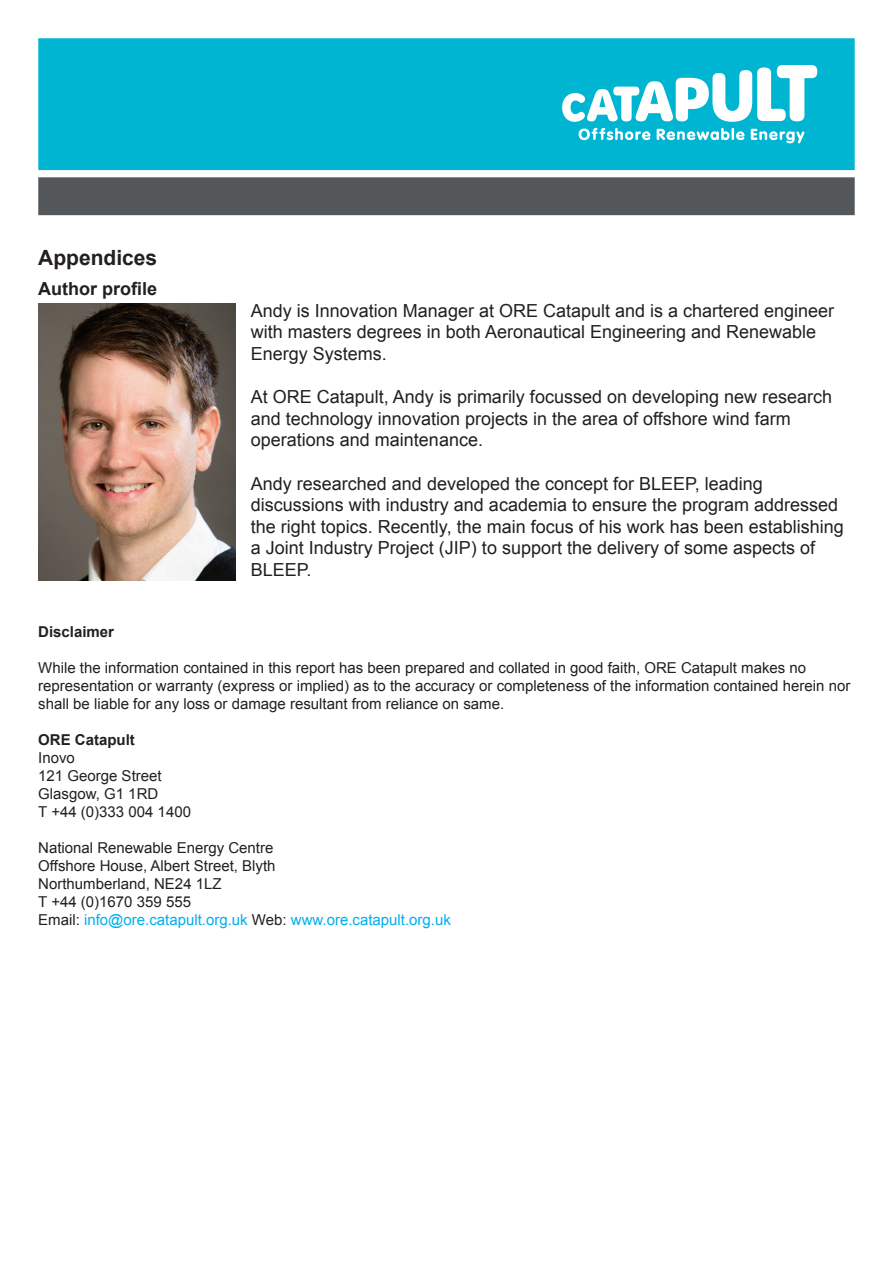
<style>
.page{position:relative;width:893px;height:1263px;background:#fff}
.page>*{position:absolute;margin:0;border:0;box-sizing:border-box;transform-origin:0 0}
.t1{font:700 21px "Arial";color:#231f20}
.t2{font:18px/21.6px "Arial";color:#231f20}
.t3{font:700 18px "Arial";color:#231f20}
.t4{font:15px/18px "Arial";color:#231f20}
.t5{font:700 15px "Arial";color:#231f20}
.s1{color:#00aeef}
</style>
<div class="page">
<div style="left:38px;top:38px;width:817px;height:132px;background:#00b5d1;border:2px solid #00b5d1"></div>
<svg style="left:562px;top:65px;width:255px;height:57px"></svg>
<svg style="left:579px;top:128px;width:71px;height:12px"></svg>
<svg style="left:657px;top:128px;width:87px;height:12px"></svg>
<svg style="left:751px;top:129px;width:53px;height:14px"></svg>
<div style="left:38px;top:177px;width:817px;height:38px;background:#545759;border:2px solid #545759"></div>
<img style="left:38px;top:304px;width:197px;height:276px">
<p class="t1" style="left:38px;top:244px;width:121px">Appendices</p>
<p class="t3" style="left:38px;top:277px;width:120px">Author profile</p>
<p class="t2" style="left:251px;top:300px;width:585px">Andy is Innovation Manager at ORE Catapult and is a chartered engineer with masters degrees in both Aeronautical Engineering and Renewable<br>Energy Systems.</p>
<p class="t2" style="left:251px;top:386px;width:583px">At ORE Catapult, Andy is primarily focussed on developing new research and technology innovation projects in the area of offshore wind farm operations and maintenance.</p>
<p class="t2" style="left:251px;top:473px;width:594px">Andy researched and developed the concept for BLEEP, leading discussions with industry and academia to ensure the program addressed the right topics. Recently, the main focus of his work has been establishing a Joint Industry Project (JIP) to support the delivery of some aspects of BLEEP.</p>
<p class="t5" style="left:38px;top:622px;width:77px">Disclaimer</p>
<p class="t4" style="left:38px;top:659px;width:813px">While the information contained in this report has been prepared and collated in good faith, ORE Catapult makes no representation or warranty (express or implied) as to the accuracy or completeness of the information contained herein nor shall be liable for any loss or damage resultant from reliance on same.</p>
<p class="t5" style="left:38px;top:730px;width:98px">ORE Catapult</p>
<p class="t4" style="left:38px;top:749px;width:154px">Inovo<br>121 George Street<br>Glasgow, G1 1RD<br>T +44 (0)333 004 1400</p>
<p class="t4" style="left:38px;top:839px;width:414px">National Renewable Energy Centre<br>Offshore House, Albert Street, Blyth<br>Northumberland, NE24 1LZ<br>T +44 (0)1670 359 555<br>Email: <span class="s1">info@ore.catapult.org.uk</span> Web: <span class="s1">www.ore.catapult.org.uk</span></p>
</div>
